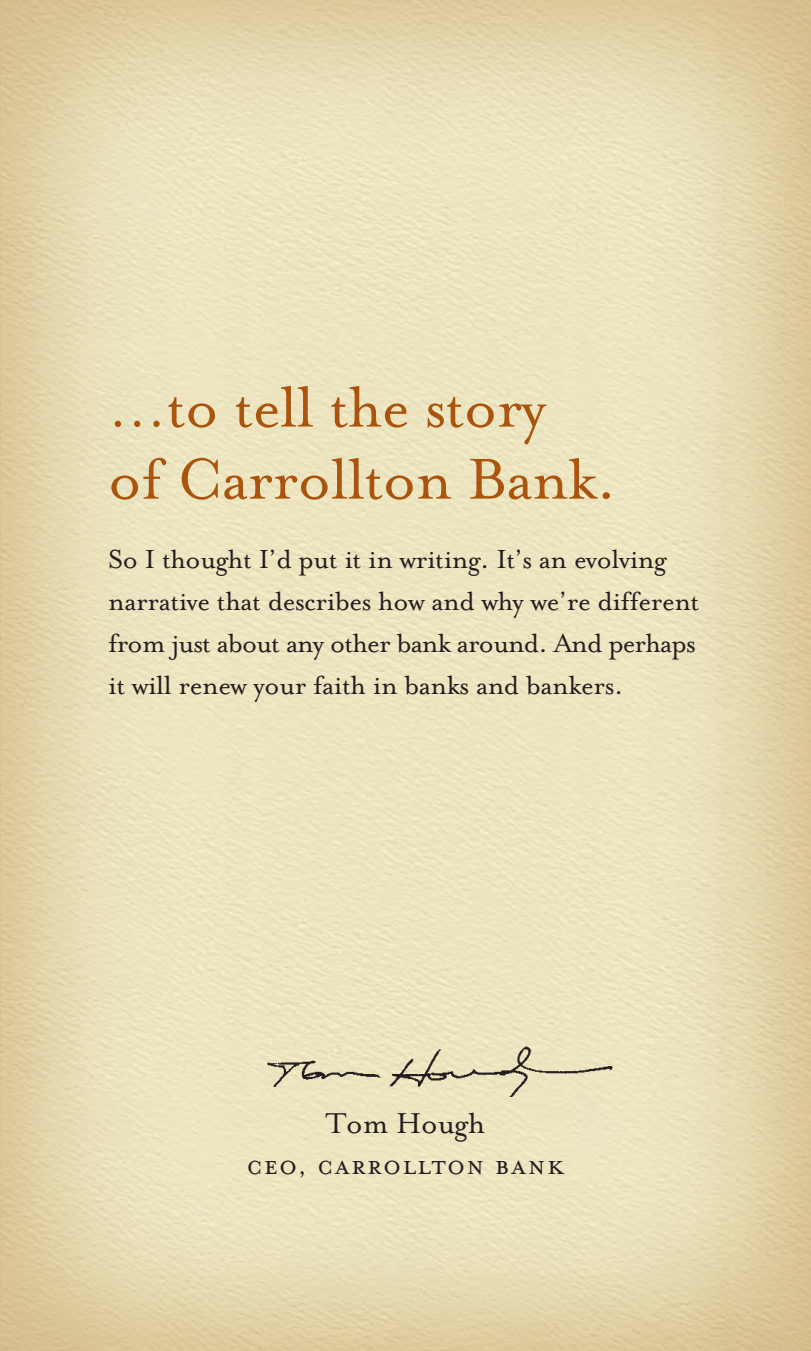
<style>
.page{position:relative;width:811px;height:1351px;background:#fff}
.page>*{position:absolute;margin:0;border:0;box-sizing:border-box;transform-origin:0 0}
.t1{font:66px/72px "Mrs Eaves Roman";letter-spacing:-.015em;color:#ab540e}
.t2{font:33px "Mrs Eaves Roman";letter-spacing:-.01em;color:#231f20}
.t3{font:30px/42px "Mrs Eaves Roman";letter-spacing:-.015em;color:#231f20}
.t4{font:30px "Mrs Eaves Small Caps";letter-spacing:.045em;color:#231f20}
</style>
<div class="page">
<img style="left:0;top:0;width:810px;height:1350px">
<img style="left:242px;top:1022px;width:392px;height:74px">
<h1 class="t1" style="left:108px;top:372px;width:510px">…to tell the story<br>of Carrollton Bank.</h1>
<p class="t3" style="left:108px;top:538px;width:592px">So I thought I’d put it in writing. It’s an evolving narrative that describes how and why we’re different from just about any other bank around. And perhaps it will renew your faith in banks and bankers.</p>
<p class="t2" style="left:325px;top:1105px;width:161px">Tom Hough</p>
<p class="t4" style="left:247px;top:1149px;width:319px">ceo, carrollton bank</p>
</div>
